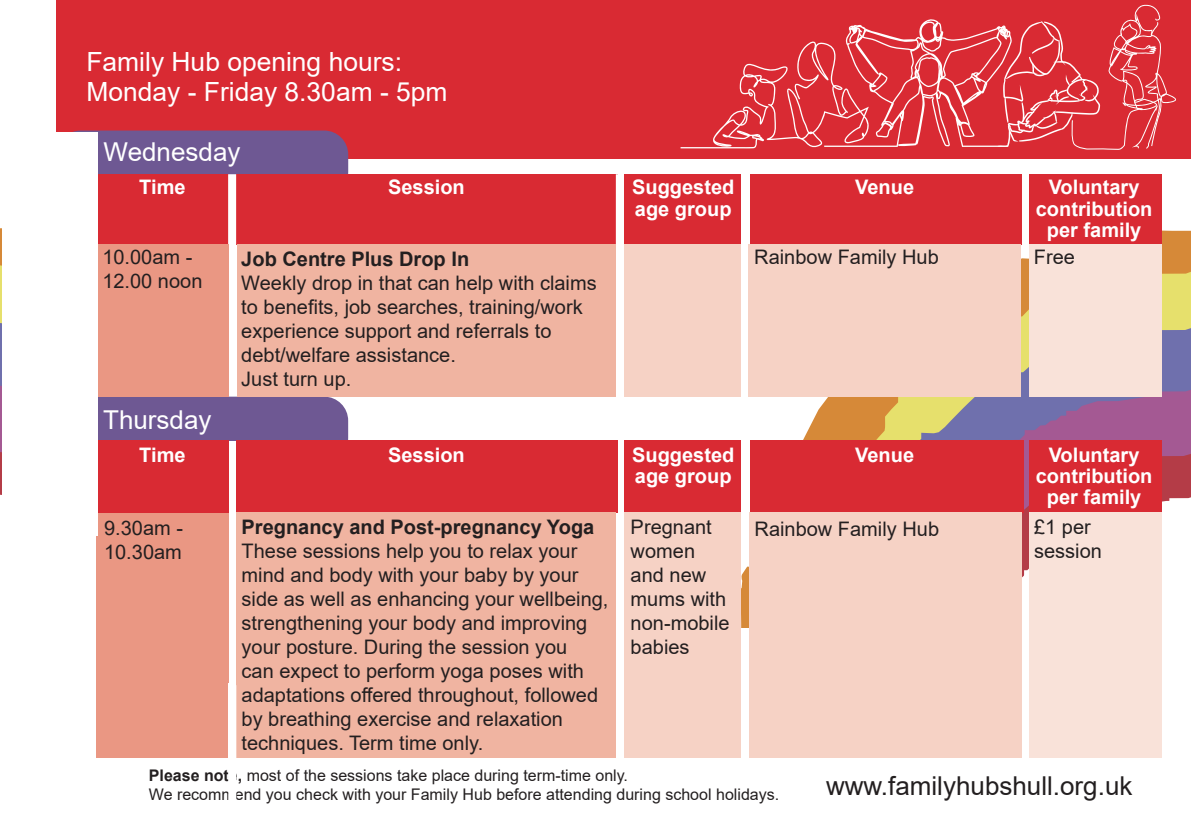
<style>
.page{position:relative;width:1191px;height:840px;background:#fff}
.page>*{position:absolute;margin:0;border:0;box-sizing:border-box;transform-origin:0 0}
.t1{font:26.4px "Arial";color:#fff}
.t2{font:26px "Arial";color:#231f20}
.t3{font:26px "Arial";color:#fff}
.t4{font:20px/24px "Arial";color:#231f20}
.t5{font:700 20px "Arial";color:#fff}
.t6{font:700 20px "Arial";color:#231f20}
.t7{font:16px "Arial";color:#231f20}
.s1{font-weight:700}
</style>
<div class="page">
<svg style="left:734px;top:230px;width:457px;height:396px"></svg>
<div style="left:57px;top:396px;width:291px;height:65px;background:#6e5893;border-radius:24px"></div>
<div style="left:53px;top:440px;width:291px;height:224px;background:#fff"></div>
<svg style="left:0;top:228px;width:1px;height:267px"></svg>
<div style="left:57px;top:0;width:1134px;height:159px;background:#d92a33"></div>
<svg style="left:680px;top:5px;width:496px;height:145px"></svg>
<div style="left:57px;top:130px;width:291px;height:66px;background:#6e5893;border-radius:24px"></div>
<div style="left:624px;top:174px;width:116px;height:71px;background:#d92a33"></div>
<div style="left:749px;top:174px;width:272px;height:71px;background:#d92a33"></div>
<div style="left:1028px;top:174px;width:133px;height:71px;background:#d92a33"></div>
<div style="left:96px;top:174px;width:132px;height:71px;background:#d92a33"></div>
<div style="left:236px;top:174px;width:381px;height:71px;background:#d92a33"></div>
<div style="left:228px;top:174px;width:8px;height:173px;background:#fff"></div>
<div style="left:616px;top:174px;width:8px;height:173px;background:#fff"></div>
<div style="left:624px;top:244px;width:116px;height:152px;background:#f6d2c5"></div>
<div style="left:748px;top:244px;width:272px;height:152px;background:#f6d2c5"></div>
<div style="left:237px;top:244px;width:379px;height:152px;background:#f0b4a1"></div>
<div style="left:1028px;top:244px;width:133px;height:152px;background:#f9e2d9"></div>
<div style="left:96px;top:244px;width:132px;height:152px;background:#ea9783"></div>
<div style="left:48px;top:132px;width:49px;height:223px;background:#fff"></div>
<div style="left:624px;top:440px;width:116px;height:73px;background:#d92a33"></div>
<div style="left:750px;top:440px;width:273px;height:73px;background:#d92a33"></div>
<div style="left:1028px;top:440px;width:133px;height:73px;background:#d92a33"></div>
<div style="left:96px;top:440px;width:132px;height:73px;background:#d92a33"></div>
<div style="left:236px;top:440px;width:381px;height:73px;background:#d92a33"></div>
<div style="left:236px;top:511px;width:380px;height:246px;background:#f0b4a1"></div>
<div style="left:624px;top:511px;width:117px;height:246px;background:#f6d2c5"></div>
<div style="left:749px;top:511px;width:272px;height:246px;background:#f6d2c5"></div>
<div style="left:1029px;top:511px;width:132px;height:246px;background:#f9e2d9"></div>
<div style="left:97px;top:512px;width:132px;height:245px;background:#ea9783"></div>
<div style="left:228px;top:684px;width:8px;height:155px;background:#fff"></div>
<div style="left:48px;top:311px;width:49px;height:224px;background:#fff"></div>
<p class="t1" style="left:86px;top:44px;width:317px">Family Hub opening hours:</p>
<p class="t1" style="left:86px;top:74px;width:362px">Monday - Friday 8.30am - 5pm</p>
<p class="t3" style="left:104px;top:134px;width:138px">Wednesday</p>
<p class="t5" style="left:139px;top:173px;width:48px">Time</p>
<p class="t5" style="left:388px;top:173px;width:78px">Session</p>
<p class="t5" style="left:632px;top:173px;width:104px">Suggested</p>
<p class="t5" style="left:635px;top:194px;width:98px">age group</p>
<p class="t5" style="left:855px;top:173px;width:60px">Venue</p>
<p class="t5" style="left:1048px;top:173px;width:92px">Voluntary</p>
<p class="t5" style="left:1035px;top:194px;width:118px">contribution</p>
<p class="t5" style="left:1047px;top:215px;width:96px">per family</p>
<p class="t4" style="left:102px;top:245px;width:92px">10.00am -</p>
<p class="t4" style="left:102px;top:269px;width:102px">12.00 noon</p>
<p class="t6" style="left:241px;top:244px;width:229px">Job Centre Plus Drop In</p>
<p class="t4" style="left:241px;top:270px;width:357px">Weekly drop in that can help with claims to benefits, job searches, training/work experience support and referrals to</p>
<p class="t4" style="left:241px;top:342px;width:216px">debt/welfare assistance.</p>
<p class="t4" style="left:241px;top:366px;width:112px">Just turn up.</p>
<p class="t4" style="left:754px;top:245px;width:186px">Rainbow Family Hub</p>
<p class="t4" style="left:1034px;top:245px;width:43px">Free</p>
<p class="t3" style="left:103px;top:402px;width:110px">Thursday</p>
<p class="t5" style="left:139px;top:441px;width:48px">Time</p>
<p class="t5" style="left:388px;top:441px;width:78px">Session</p>
<p class="t5" style="left:632px;top:441px;width:104px">Suggested</p>
<p class="t5" style="left:635px;top:462px;width:98px">age group</p>
<p class="t5" style="left:855px;top:441px;width:60px">Venue</p>
<p class="t5" style="left:1048px;top:441px;width:92px">Voluntary</p>
<p class="t5" style="left:1035px;top:462px;width:118px">contribution</p>
<p class="t5" style="left:1047px;top:483px;width:96px">per family</p>
<p class="t4" style="left:104px;top:516px;width:80px">9.30am -</p>
<p class="t4" style="left:104px;top:540px;width:79px">10.30am</p>
<p class="t6" style="left:242px;top:512px;width:354px">Pregnancy and Post-pregnancy Yoga</p>
<p class="t4" style="left:242px;top:538px;width:368px">These sessions help you to relax your mind and body with your baby by your side as well as enhancing your wellbeing, strengthening your body and improving your posture. During the session you<br>can expect to perform yoga poses with adaptations offered throughout, followed by breathing exercise and relaxation techniques. Term time only.</p>
<p class="t4" style="left:630px;top:514px;width:100px">Pregnant women and new mums with non-mobile babies</p>
<p class="t4" style="left:754px;top:517px;width:186px">Rainbow Family Hub</p>
<p class="t4" style="left:1034px;top:514px;width:58px">£1 per</p>
<p class="t4" style="left:1034px;top:538px;width:69px">session</p>
<p class="t7" style="left:149px;top:763px;width:481px"><span class="s1">Please note,</span> most of the sessions take place during term-time only.</p>
<p class="t7" style="left:149px;top:782px;width:632px">We recommend you check with your Family Hub before attending during school holidays.</p>
<p class="t2" style="left:826px;top:767px;width:308px">www.familyhubshull.org.uk</p>
</div>
